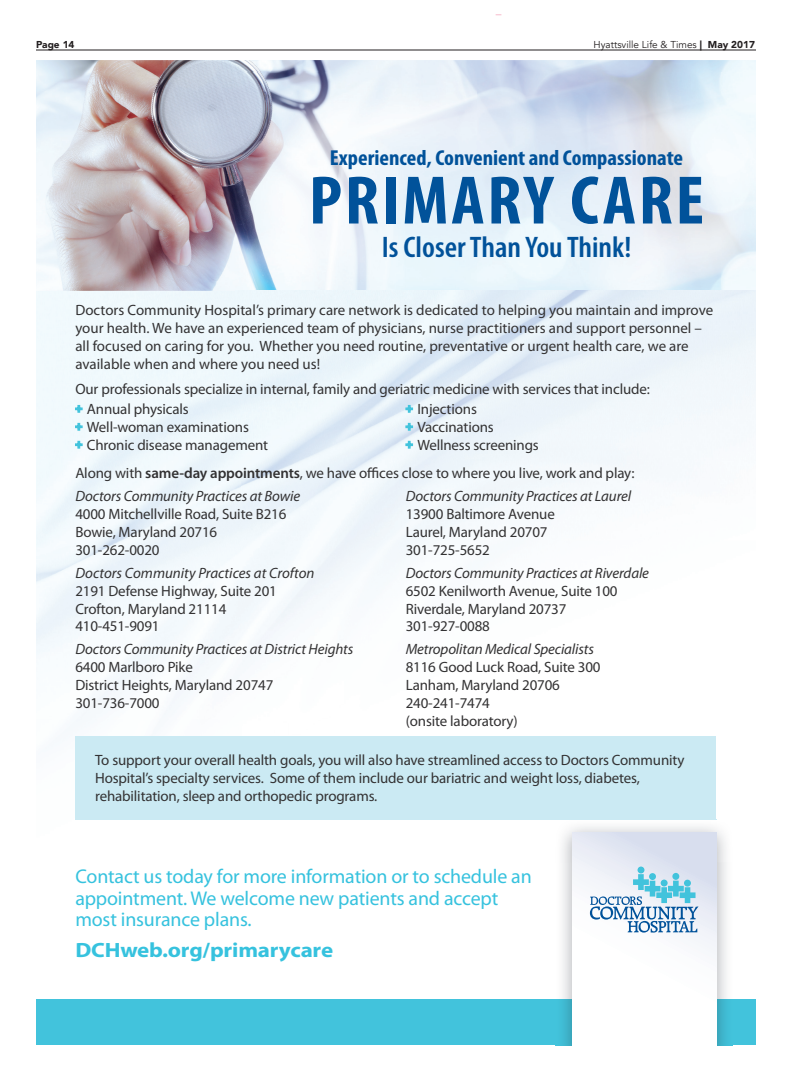
<style>
.page{position:relative;width:792px;height:1080px;background:#fff}
.page>*{position:absolute;margin:0;border:0;box-sizing:border-box;transform-origin:0 0}
.t1{font:700 condensed 69.2px "Myriad Pro";letter-spacing:.035em;color:#01529a;scale:1.05 1}
.t2{font:600 condensed 29.8px "Myriad Pro";color:#01529a;scale:1.05 1}
.t3{font:700 condensed 21.7px "Myriad Pro";color:#01529a;scale:1.05 1}
.t4{font:700 20.7px "Myriad Pro";letter-spacing:-.01em;color:#36c2de;scale:1.11 1}
.t5{font:19.9px/21.6px "Myriad Pro";letter-spacing:-.01em;color:#36c2de}
.t6{font:14.9px/17.9px "Myriad Pro";letter-spacing:-.01em;color:#333233}
.t7{font:italic 14.9px "Myriad Pro";letter-spacing:-.01em;color:#333233}
.t8{font:10px "Avenir";color:#231f20}
.t9{font:900 10px "Avenir";color:#231f20}
.s1{font-weight:900}
.s2{font-weight:700;font-size:11.6px;color:#42c3dc}
.s3{font-weight:600}
</style>
<div class="page">
<hr style="left:36px;top:50px;width:720px;height:1px;background:#231f20">
<img style="left:36px;top:60px;width:720px;height:231px">
<div style="left:36px;top:1000px;width:720px;height:45px;background:#42c3dc"></div>
<img style="left:235px;top:73px;width:521px;height:262px">
<div style="left:75px;top:736px;width:641px;height:84px;background:#cbeaf3"></div>
<svg style="left:74px;top:404px;width:9px;height:10px"></svg>
<svg style="left:74px;top:422px;width:9px;height:10px"></svg>
<svg style="left:74px;top:440px;width:9px;height:9px"></svg>
<svg style="left:405px;top:404px;width:9px;height:10px"></svg>
<svg style="left:405px;top:422px;width:9px;height:10px"></svg>
<svg style="left:405px;top:440px;width:9px;height:9px"></svg>
<img style="left:556px;top:826px;width:177px;height:219px">
<div style="left:572px;top:833px;width:144px;height:212px;background:linear-gradient(to bottom,#e0e5f1,#fff)"></div>
<svg style="left:590px;top:867px;width:109px;height:66px"></svg>
<div style="left:649px;top:873px;width:7px;height:7px;background:#42c3dc;border-radius:50%"></div>
<div style="left:661px;top:880px;width:7px;height:6px;background:#42c3dc;border-radius:50%"></div>
<div style="left:672px;top:873px;width:7px;height:7px;background:#42c3dc;border-radius:50%"></div>
<div style="left:684px;top:880px;width:7px;height:7px;background:#42c3dc;border-radius:50%"></div>
<p class="t9" style="left:36px;top:36px;width:40px">Page 14</p>
<p class="t8" style="left:593px;top:39px;width:163px">Hyattsville Life &amp; Times <span class="s1">| May 2017</span></p>
<h3 class="t3" style="left:330px;top:144px;width:338px">Experienced, Convenient and Compassionate</h3>
<h1 class="t1" style="left:309px;top:157px;width:378px">PRIMARY CARE</h1>
<h2 class="t2" style="left:382px;top:230px;width:239px">Is Closer Than You Think!</h2>
<p class="t6" style="left:75px;top:301px;width:639px">Doctors Community Hospital’s primary care network is dedicated to helping you maintain and improve your health. We have an experienced team of physicians, nurse practitioners and support personnel – all focused on caring for you. Whether you need routine, preventative or urgent health care, we are available when and where you need us!</p>
<p class="t6" style="left:75px;top:380px;width:576px">Our professionals specialize in internal, family and geriatric medicine with services that include:</p>
<p class="t6" style="left:75px;top:400px;width:194px"><span class="s2">+</span> Annual physicals<br><span class="s2">+</span> Well-woman examinations<br><span class="s2">+</span> Chronic disease management</p>
<p class="t6" style="left:406px;top:400px;width:135px"><span class="s2">+</span> Injections<br><span class="s2">+</span> Vaccinations<br><span class="s2">+</span> Wellness screenings</p>
<p class="t6" style="left:75px;top:464px;width:561px">Along with <span class="s3">same-day appointments</span>, we have offices close to where you live, work and play:</p>
<p class="t7" style="left:75px;top:487px;width:226px">Doctors Community Practices at Bowie</p>
<p class="t6" style="left:75px;top:505px;width:213px">4000 Mitchellville Road, Suite B216<br>Bowie, Maryland 20716<br>301-262-0020</p>
<p class="t7" style="left:75px;top:563px;width:241px">Doctors Community Practices at Crofton</p>
<p class="t6" style="left:75px;top:581px;width:203px">2191 Defense Highway, Suite 201<br>Crofton, Maryland 21114<br>410-451-9091</p>
<p class="t7" style="left:75px;top:640px;width:279px">Doctors Community Practices at District Heights</p>
<p class="t6" style="left:75px;top:658px;width:200px">6400 Marlboro Pike<br>District Heights, Maryland 20747<br>301-736-7000</p>
<p class="t7" style="left:406px;top:487px;width:227px">Doctors Community Practices at Laurel</p>
<p class="t6" style="left:406px;top:505px;width:151px">13900 Baltimore Avenue<br>Laurel, Maryland 20707<br>301-725-5652</p>
<p class="t7" style="left:406px;top:563px;width:245px">Doctors Community Practices at Riverdale</p>
<p class="t6" style="left:406px;top:581px;width:213px">6502 Kenilworth Avenue, Suite 100<br>Riverdale, Maryland 20737<br>301-927-0088</p>
<p class="t7" style="left:406px;top:640px;width:190px">Metropolitan Medical Specialists</p>
<p class="t6" style="left:406px;top:658px;width:196px">8116 Good Luck Road, Suite 300<br>Lanham, Maryland 20706<br>240-241-7474<br>(onsite laboratory)</p>
<p class="t6" style="left:95px;top:751px;width:591px">To support your overall health goals, you will also have streamlined access to Doctors Community<br>Hospital’s specialty services. Some of them include our bariatric and weight loss, diabetes, rehabilitation, sleep and orthopedic programs.</p>
<h3 class="t5" style="left:75px;top:865px;width:458px">Contact us today for more information or to schedule an appointment. We welcome new patients and accept most insurance plans.</h3>
<h3 class="t4" style="left:75px;top:937px;width:234px">DCHweb.org/primarycare</h3>
</div>
